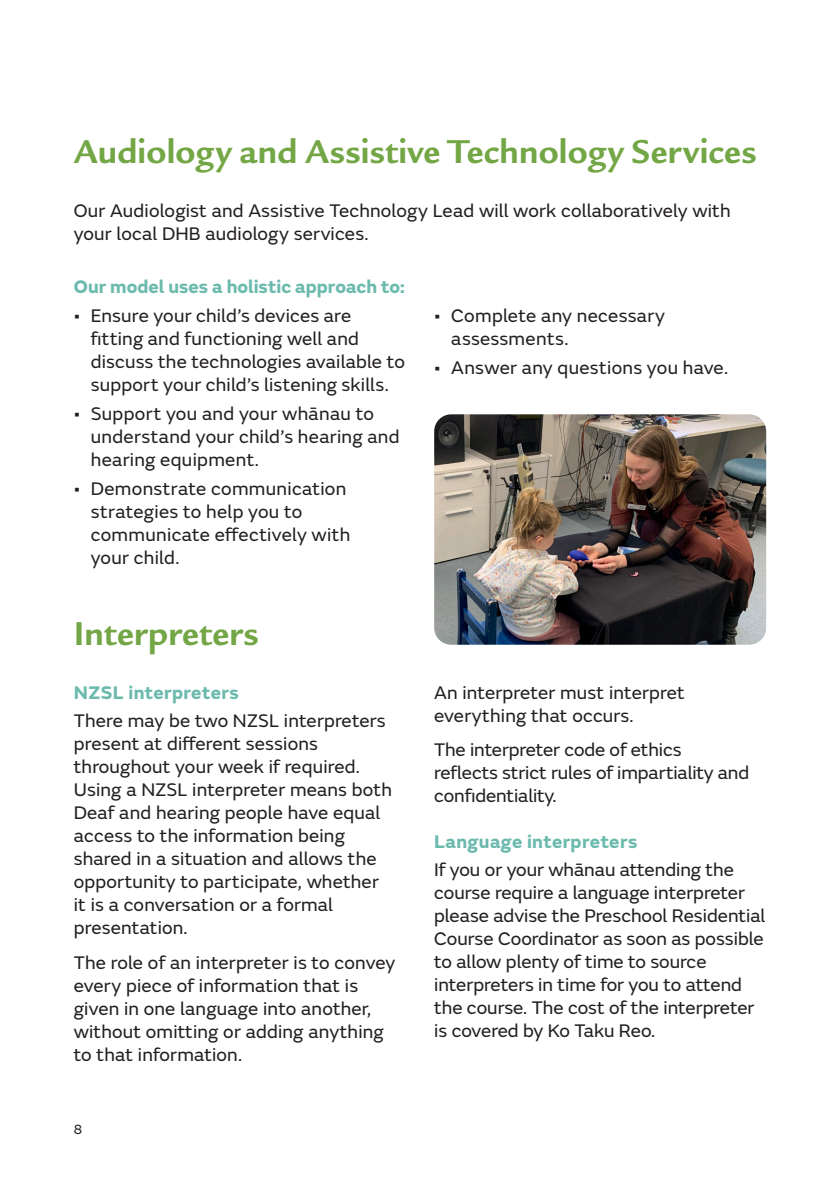
<style>
.page{position:relative;width:840px;height:1191px;background:#fff}
.page>*{position:absolute;margin:0;border:0;box-sizing:border-box;transform-origin:0 0}
.t1{font:700 36px "Legacy Sans ITC Pro";letter-spacing:.01em;color:#73a645}
.body{font:19px/23px "FS Emeric";letter-spacing:.01em;color:#231f20}
.t2{font:700 19px "FS Emeric";letter-spacing:.01em;color:#6bbaad}
.t3{font:14px "FS Emeric";color:#231f20}
</style>
<div class="page">
<img style="left:434px;top:414px;width:331px;height:231px">
<h1 class="t1" style="left:74px;top:130px;width:684px">Audiology and Assistive Technology Services</h1>
<p class="body" style="left:74px;top:199px;width:658px">Our Audiologist and Assistive Technology Lead will work collaboratively with your local DHB audiology services.</p>
<h2 class="t2" style="left:74px;top:275px;width:332px">Our model uses a holistic approach to:</h2>
<p class="body" style="left:91px;top:304px;width:315px;text-indent:-17px">• Ensure your child’s devices are fitting and functioning well and discuss the technologies available to support your child’s listening skills.</p>
<p class="body" style="left:91px;top:402px;width:310px;text-indent:-17px">• Support you and your whānau to understand your child’s hearing and hearing equipment.</p>
<p class="body" style="left:91px;top:476px;width:261px;text-indent:-17px">• Demonstrate communication strategies to help you to communicate effectively with your child.</p>
<h1 class="t1" style="left:74px;top:612px;width:186px">Interpreters</h1>
<h2 class="t2" style="left:74px;top:680px;width:166px">NZSL interpreters</h2>
<p class="body" style="left:74px;top:709px;width:319px">There may be two NZSL interpreters present at different sessions throughout your week if required.<br>Using a NZSL interpreter means both<br>Deaf and hearing people have equal access to the information being shared in a situation and allows the opportunity to participate, whether it is a conversation or a formal presentation.</p>
<p class="body" style="left:74px;top:950px;width:323px">The role of an interpreter is to convey every piece of information that is given in one language into another, without omitting or adding anything to that information.</p>
<p class="t3" style="left:74px;top:1120px;width:10px">8</p>
<p class="body" style="left:451px;top:304px;width:215px;text-indent:-17px">• Complete any necessary assessments.</p>
<p class="body" style="left:434px;top:356px;width:295px">• Answer any questions you have.</p>
<p class="body" style="left:434px;top:680px;width:252px">An interpreter must interpret everything that occurs.</p>
<p class="body" style="left:434px;top:738px;width:316px">The interpreter code of ethics reflects strict rules of impartiality and confidentiality.</p>
<h2 class="t2" style="left:434px;top:829px;width:204px">Language interpreters</h2>
<p class="body" style="left:434px;top:858px;width:332px">If you or your whānau attending the course require a language interpreter please advise the Preschool Residential Course Coordinator as soon as possible to allow plenty of time to source interpreters in time for you to attend the course. The cost of the interpreter is covered by Ko Taku Reo.</p>
</div>
